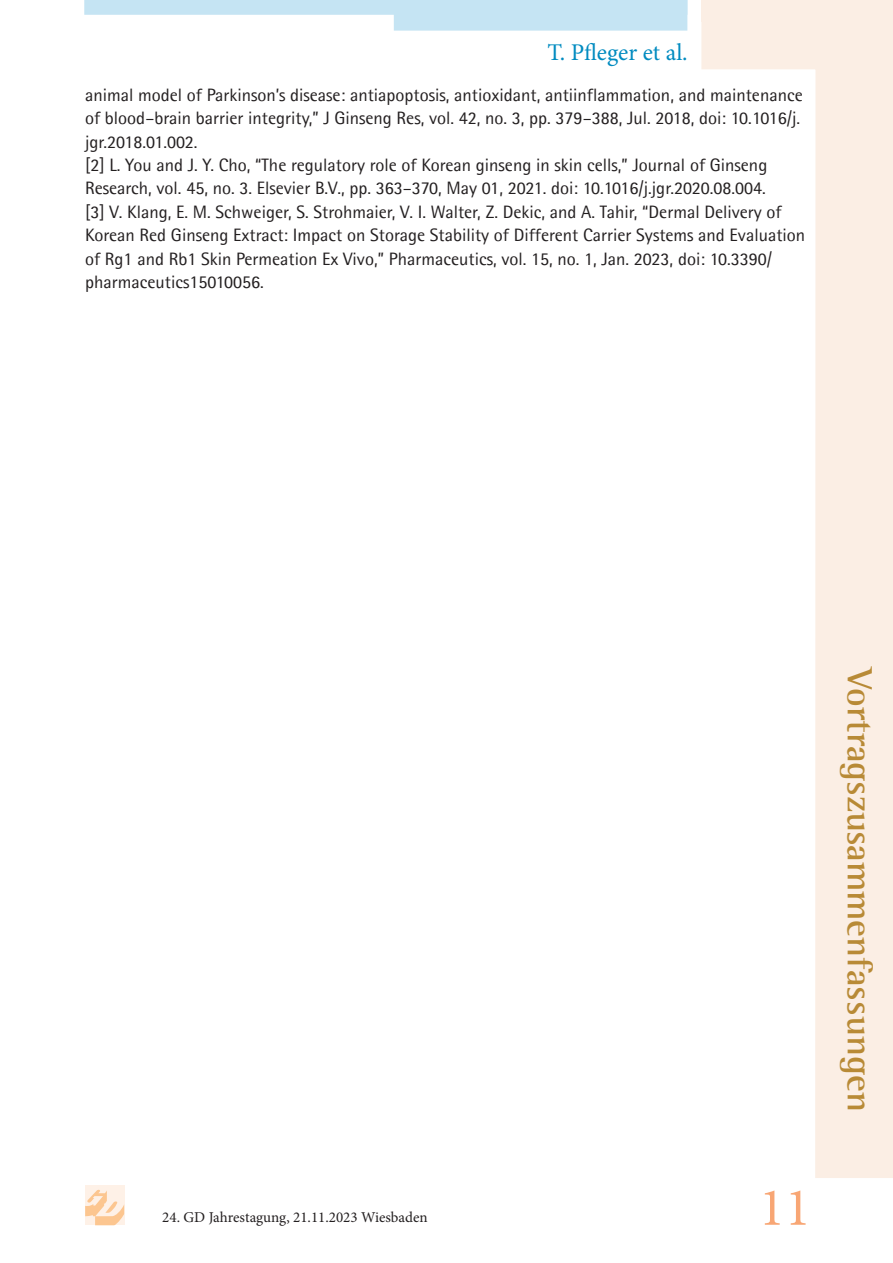
<style>
.page{position:relative;width:893px;height:1263px;background:#fff}
.page>*{position:absolute;margin:0;border:0;box-sizing:border-box;transform-origin:0 0}
.t1{font:54px "Minion Pro";color:#f8a674}
.t2{font:700 36px "Agfa Rotis Semi Serif";color:#b88a36}
.Fließtext{font:24px "Minion Pro";color:#008bc0}
.Grundlienenrasterausrichtung{font:18px/23.4px "Agfa Rotis Semisans";color:#231f20}
.t3{font:15px "Minion Pro";color:#231f20}
</style>
<div class="page">
<svg style="left:701px;top:21px;width:192px;height:1157px"></svg>
<div style="left:85px;top:1186px;width:39px;height:39px;background:#fef1e7"></div>
<svg style="left:85px;top:1189px;width:39px;height:36px"></svg>
<svg style="left:84px;top:0;width:603px;height:31px"></svg>
<div style="left:701px;top:0;width:192px;height:21px;background:#fbeee4"></div>
<p class="Fließtext" style="left:547px;top:36px;width:142px">T. Pfleger et al.</p>
<p class="Grundlienenrasterausrichtung" style="left:85px;top:83px;width:719px">animal model of Parkinson’s disease: antiapoptosis, antioxidant, antiinflammation, and maintenance of blood–brain barrier integrity,” J Ginseng Res, vol. 42, no. 3, pp. 379–388, Jul. 2018, doi: 10.1016/j. jgr.2018.01.002.</p>
<p class="Grundlienenrasterausrichtung" style="left:85px;top:153px;width:684px">[2] L. You and J. Y. Cho, “The regulatory role of Korean ginseng in skin cells,” Journal of Ginseng<br>Research, vol. 45, no. 3. Elsevier B.V., pp. 363–370, May 01, 2021. doi: 10.1016/j.jgr.2020.08.004.</p>
<p class="Grundlienenrasterausrichtung" style="left:85px;top:200px;width:722px">[3] V. Klang, E. M. Schweiger, S. Strohmaier, V. I. Walter, Z. Dekic, and A. Tahir, “Dermal Delivery of Korean Red Ginseng Extract: Impact on Storage Stability of Different Carrier Systems and Evaluation of Rg1 and Rb1 Skin Permeation Ex Vivo,” Pharmaceutics, vol. 15, no. 1, Jan. 2023, doi: 10.3390/ pharmaceutics15010056.</p>
<p class="t3" style="left:162px;top:1207px;width:267px">24. GD Jahrestagung, 21.11.2023 Wiesbaden</p>
<h1 class="t1" style="left:759px;top:1171px;width:53px">11</h1>
<h2 class="t2" style="left:882px;top:668px;width:445px;rotate:90deg">Vortragszusammenfassungen</h2>
</div>
